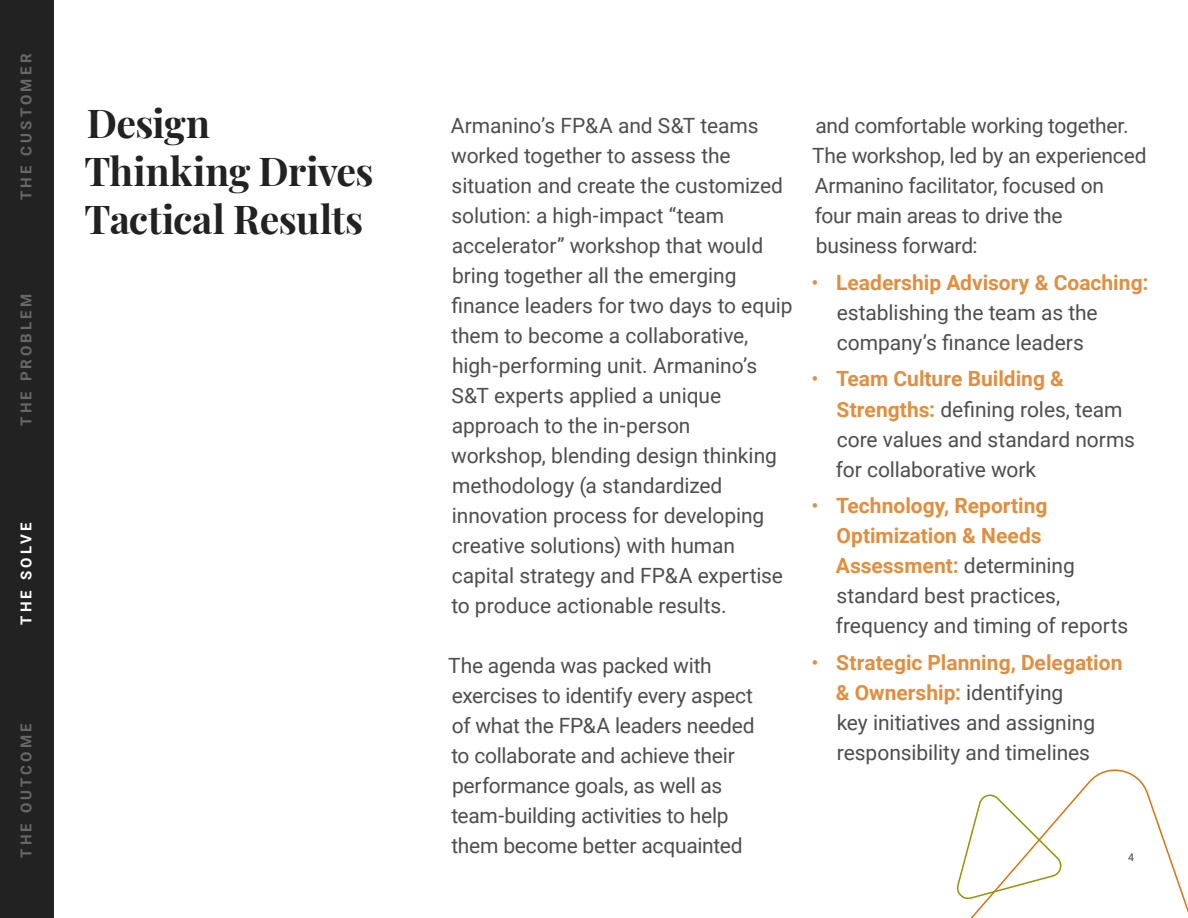
<style>
.page{position:relative;width:1188px;height:918px;background:#fff}
.page>*{position:absolute;margin:0;border:0;box-sizing:border-box;transform-origin:0 0}
.t1{font:39px/48px "Playfair Display";letter-spacing:-.015em;color:#222}
.t2{font:21px/30px "Roboto";letter-spacing:-.005em;color:#4e4e4e}
.t3{font:700 15px "Roboto";letter-spacing:.215em;color:#666766}
.t4{font:700 15px "Roboto";letter-spacing:.21em;color:#fff}
.t5{font:10.5px "Roboto";color:#404040}
.s1{color:#e18e3f}
.s2{font-weight:700;color:#e18e3f}
</style>
<div class="page">
<svg style="left:968px;top:769px;width:220px;height:149px"></svg>
<svg style="left:956px;top:791px;width:107px;height:108px"></svg>
<div style="left:0;top:0;width:54px;height:918px;background:#222"></div>
<p class="t3" style="left:16px;top:200px;width:148px;rotate:-90deg">THE CUSTOMER</p>
<p class="t3" style="left:16px;top:426px;width:134px;rotate:-90deg">THE PROBLEM</p>
<p class="t4" style="left:16px;top:625px;width:104px;rotate:-90deg">THE SOLVE</p>
<p class="t3" style="left:16px;top:858px;width:136px;rotate:-90deg">THE OUTCOME</p>
<h1 class="t1" style="left:85px;top:96px;width:290px">Design<br>Thinking Drives<br>Tactical Results</h1>
<p class="t2" style="left:451px;top:110px;width:343px">Armanino’s FP&amp;A and S&amp;T teams worked together to assess the situation and create the customized solution: a high-impact “team accelerator” workshop that would bring together all the emerging finance leaders for two days to equip them to become a collaborative, high-performing unit. Armanino’s<br>S&amp;T experts applied a unique approach to the in-person<br>workshop, blending design thinking methodology (a standardized innovation process for developing creative solutions) with human capital strategy and FP&amp;A expertise to produce actionable results.</p>
<p class="t2" style="left:448px;top:650px;width:308px">The agenda was packed with exercises to identify every aspect of what the FP&amp;A leaders needed to collaborate and achieve their performance goals, as well as team-building activities to help them become better acquainted</p>
<p class="t2" style="left:812px;top:110px;width:336px">and comfortable working together.<br>The workshop, led by an experienced<br>Armanino facilitator, focused on<br>four main areas to drive the business forward:</p>
<p class="t2" style="left:837px;top:266px;width:313px;text-indent:-25px"><span class="s1">•</span> <span class="s2">Leadership Advisory &amp; Coaching: </span>establishing the team as the company’s finance leaders</p>
<p class="t2" style="left:836px;top:363px;width:301px;text-indent:-24px"><span class="s1">•</span> <span class="s2">Team Culture Building &amp;<br>Strengths:</span> defining roles, team core values and standard norms for collaborative work</p>
<p class="t2" style="left:836px;top:490px;width:294px;text-indent:-24px"><span class="s1">•</span> <span class="s2">Technology, Reporting<br>Optimization &amp; Needs<br>Assessment:</span> determining standard best practices, frequency and timing of reports</p>
<p class="t2" style="left:836px;top:647px;width:288px;text-indent:-24px"><span class="s1">•</span> <span class="s2">Strategic Planning, Delegation &amp; Ownership:</span> identifying<br>key initiatives and assigning responsibility and timelines</p>
<p class="t5" style="left:1128px;top:850px;width:7px">4</p>
</div>
